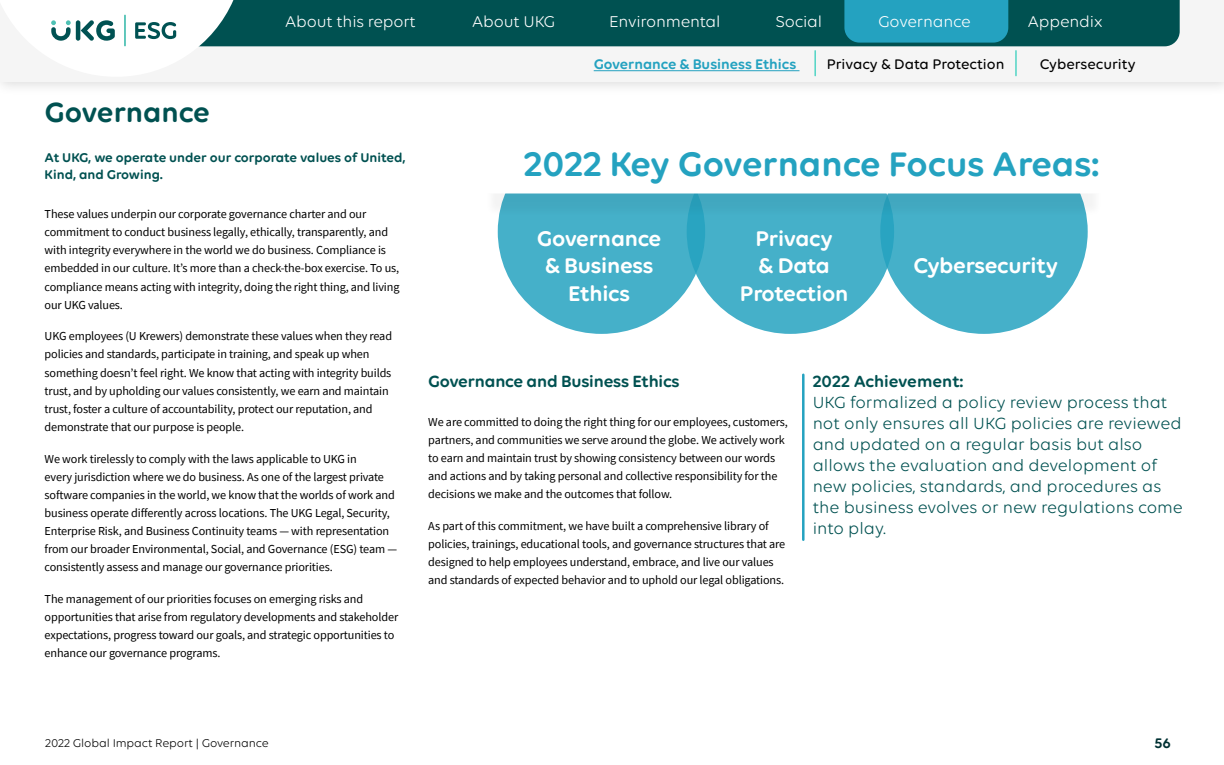
<style>
.page{position:relative;width:1224px;height:765px;background:#fff}
.page>*{position:absolute;margin:0;border:0;box-sizing:border-box;transform-origin:0 0}
.Section_Header{font:600 36.75px "Volte Rounded";color:#24a2c0}
.Section_Header-2{font:600 30px "Volte Rounded";color:#005151}
.Section_Bullet_Heade{font:600 23px/27.5px "Volte Rounded";letter-spacing:-.01em;color:#fff;text-align:center}
.Callout_1{font:17.5px/21px "Volte Rounded";color:#005151}
.Section_Bullet_Heade-2{font:600 17.5px "Volte Rounded";letter-spacing:-.01em;color:#005151}
.t1{font:16.88px "Volte Rounded";letter-spacing:-.01em;color:#fff}
.t2{font:500 15px "Volte Rounded";color:#000}
.t3{font:600 15px "Volte Rounded";color:#24a2c0}
.t4{font:600 15px "Volte Rounded";color:#003133}
.Callout_1-2{font:600 13.75px/16.5px "Volte Rounded";color:#005151}
.Section_body_text_1{font:12.25px/18.1px "Source Sans Pro";letter-spacing:-.01em;color:#000}
.t5{font:12.25px "Volte Rounded";letter-spacing:-.01em;color:#000}
</style>
<div class="page">
<div style="left:0;top:0;width:1223px;height:96px;background:#000;opacity:.15"></div>
<div style="left:0;top:0;width:1223px;height:82px;background:#f5f5f5"></div>
<div style="left:233px;top:0;width:946px;height:46px;background:#005151"></div>
<svg style="left:51px;top:1px;width:182px;height:46px"></svg>
<hr style="left:124px;top:15px;width:2px;height:31px;background:#4ec1b4">
<div style="left:844px;top:0;width:164px;height:43px;background:#24a2c0"></div>
<svg style="left:495px;top:193px;width:597px;height:141px;background:#60bacf"></svg>
<hr style="left:802px;top:375px;width:2px;height:165px;background:#24a2c0">
<hr style="left:593px;top:70px;width:206px;height:1px;background:#24a2c0">
<svg style="left:814px;top:51px;width:1px;height:25px"></svg>
<svg style="left:1015px;top:51px;width:1px;height:25px"></svg>
<h3 class="t1" style="left:285px;top:12px;width:132px">About this report</h3>
<h3 class="t1" style="left:472px;top:12px;width:84px">About UKG</h3>
<h3 class="t1" style="left:609px;top:12px;width:113px">Environmental</h3>
<h3 class="t1" style="left:775px;top:12px;width:48px">Social</h3>
<h3 class="t1" style="left:878px;top:12px;width:94px">Governance</h3>
<h3 class="t1" style="left:1027px;top:12px;width:76px">Appendix</h3>
<p class="Section_Header-2" style="left:45px;top:94px;width:167px">Governance</p>
<p class="Callout_1-2" style="left:45px;top:149px;width:362px">At UKG, we operate under our corporate values of United,<br>Kind, and Growing.</p>
<p class="Section_body_text_1" style="left:45px;top:205px;width:356px">These values underpin our corporate governance charter and our commitment to conduct business legally, ethically, transparently, and with integrity everywhere in the world we do business. Compliance is embedded in our culture. It’s more than a check-the-box exercise. To us, compliance means acting with integrity, doing the right thing, and living our UKG values.</p>
<p class="Section_body_text_1" style="left:45px;top:327px;width:349px">UKG employees (U Krewers) demonstrate these values when they read policies and standards, participate in training, and speak up when something doesn’t feel right. We know that acting with integrity builds trust, and by upholding our values consistently, we earn and maintain trust, foster a culture of accountability, protect our reputation, and demonstrate that our purpose is people.</p>
<p class="Section_body_text_1" style="left:45px;top:449px;width:354px">We work tirelessly to comply with the laws applicable to UKG in<br>every jurisdiction where we do business. As one of the largest private software companies in the world, we know that the worlds of work and business operate differently across locations. The UKG Legal, Security, Enterprise Risk, and Business Continuity teams — with representation from our broader Environmental, Social, and Governance (ESG) team — consistently assess and manage our governance priorities.</p>
<p class="Section_body_text_1" style="left:45px;top:590px;width:355px">The management of our priorities focuses on emerging risks and opportunities that arise from regulatory developments and stakeholder expectations, progress toward our goals, and strategic opportunities to enhance our governance programs.</p>
<p class="t3" style="left:593px;top:55px;width:204px">Governance &amp; Business Ethics</p>
<p class="t2" style="left:826px;top:55px;width:179px">Privacy &amp; Data Protection</p>
<p class="t2" style="left:1039px;top:55px;width:97px">Cybersecurity</p>
<p class="Section_Header" style="left:523px;top:143px;width:577px">2022 Key Governance Focus Areas:</p>
<p class="Section_Bullet_Heade" style="left:537px;top:224px;width:126px">Governance &amp; Business<br>Ethics</p>
<p class="Section_Bullet_Heade" style="left:739px;top:224px;width:110px">Privacy<br>&amp; Data<br>Protection</p>
<p class="Section_Bullet_Heade" style="left:913px;top:251px;width:146px">Cybersecurity</p>
<p class="Section_Bullet_Heade-2" style="left:428px;top:371px;width:253px">Governance and Business Ethics</p>
<p class="Section_body_text_1" style="left:428px;top:413px;width:361px">We are committed to doing the right thing for our employees, customers, partners, and communities we serve around the globe. We actively work to earn and maintain trust by showing consistency between our words and actions and by taking personal and collective responsibility for the decisions we make and the outcomes that follow.</p>
<p class="Section_body_text_1" style="left:428px;top:517px;width:358px">As part of this commitment, we have built a comprehensive library of policies, trainings, educational tools, and governance structures that are designed to help employees understand, embrace, and live our values and standards of expected behavior and to uphold our legal obligations.</p>
<p class="Section_Bullet_Heade-2" style="left:812px;top:371px;width:152px">2022 Achievement:</p>
<p class="Callout_1" style="left:812px;top:391px;width:372px">UKG formalized a policy review process that not only ensures all UKG policies are reviewed and updated on a regular basis but also allows the evaluation and development of new policies, standards, and procedures as the business evolves or new regulations come into play.</p>
<p class="t5" style="left:45px;top:736px;width:225px">2022 Global Impact Report | Governance</p>
<p class="t4" style="left:1154px;top:734px;width:18px">56</p>
</div>
